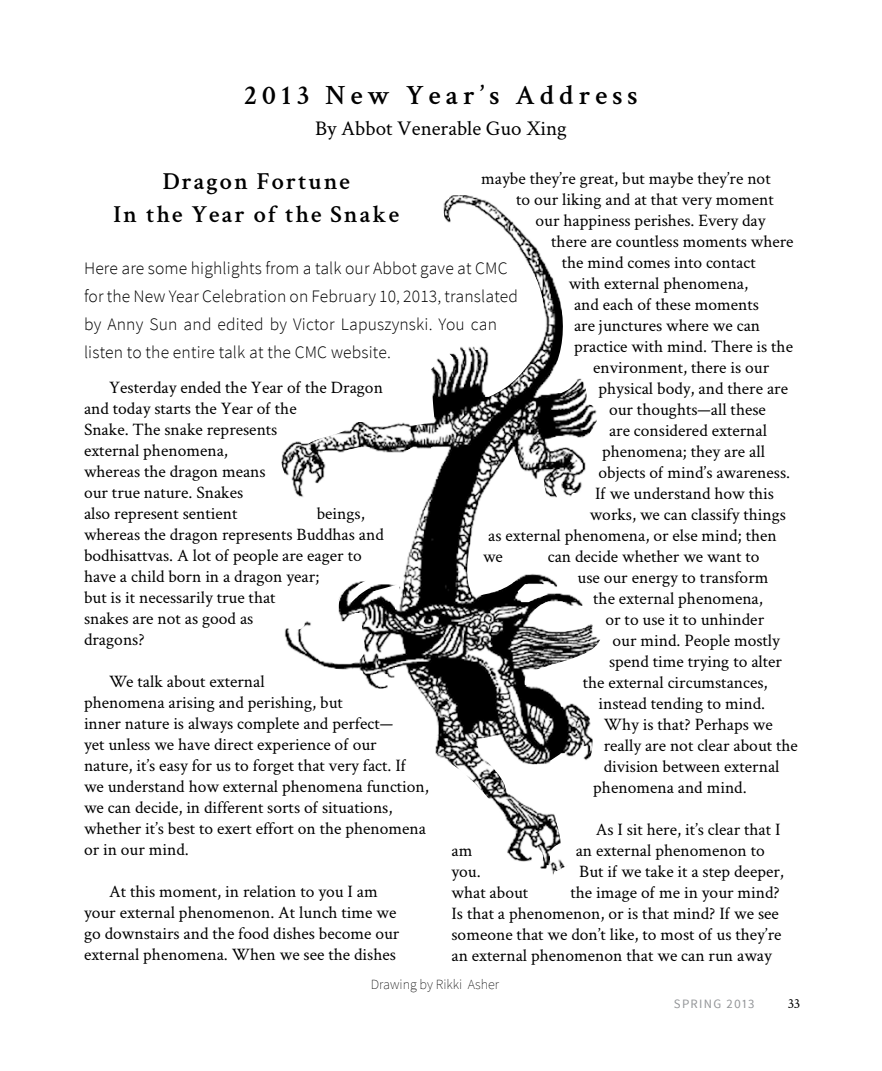
<style>
.page{position:relative;width:882px;height:1071px;background:#fff}
.page>*{position:absolute;margin:0;border:0;box-sizing:border-box;transform-origin:0 0}
.t1{font:600 28px "Crimson";letter-spacing:.18em;color:#000}
.t2{font:600 24.5px/33.2px "Crimson";letter-spacing:.08em;color:#000;text-align:center}
.t3{font:21px "Crimson";color:#000}
.t4{font:17.5px/21px "Crimson";color:#000}
.t5{font:300 17.5px/28px "Source Sans Pro";letter-spacing:.01em;color:#000}
.t6{font:14.17px "Crimson";color:#000}
.t7{font:200 14px "Source Sans Pro";color:#000}
.t8{font:12.78px "Source Sans Pro";letter-spacing:.1em;color:#939598}
</style>
<div class="page">
<img style="left:281px;top:195px;width:319px;height:680px">
<h1 class="t1" style="left:244px;top:75px;width:395px">2013 New Year’s Address</h1>
<p class="t3" style="left:315px;top:114px;width:253px">By Abbot Venerable Guo Xing</p>
<p class="t4" style="left:481px;top:167px;width:291px">maybe they’re great, but maybe they’re not</p>
<p class="t4" style="left:516px;top:188px;width:259px">to our liking and at that very moment</p>
<p class="t4" style="left:536px;top:209px;width:232px">our happiness perishes. Every day</p>
<p class="t4" style="left:551px;top:230px;width:244px">there are countless moments where</p>
<p class="t4" style="left:562px;top:251px;width:196px">the mind comes into contact</p>
<p class="t4" style="left:569px;top:272px;width:181px">with external phenomena,</p>
<p class="t4" style="left:574px;top:293px;width:186px">and each of these moments</p>
<p class="t4" style="left:574px;top:314px;width:188px">are junctures where we can</p>
<p class="t4" style="left:574px;top:335px;width:221px">practice with mind. There is the</p>
<p class="t4" style="left:593px;top:356px;width:178px">environment, there is our</p>
<p class="t4" style="left:598px;top:377px;width:191px">physical body, and there are</p>
<p class="t4" style="left:609px;top:398px;width:158px">our thoughts—all these</p>
<p class="t4" style="left:609px;top:419px;width:160px">are considered external</p>
<p class="t4" style="left:602px;top:440px;width:164px">phenomena; they are all</p>
<p class="t4" style="left:598px;top:461px;width:193px">objects of mind’s awareness.</p>
<p class="t4" style="left:595px;top:482px;width:180px">If we understand how this</p>
<p class="t4" style="left:590px;top:503px;width:198px">works, we can classify things</p>
<p class="t4" style="left:488px;top:524px;width:290px">as external phenomena, or else mind; then</p>
<p class="t4" style="left:483px;top:545px;width:21px">we</p>
<p class="t4" style="left:548px;top:545px;width:213px">can decide whether we want to</p>
<p class="t4" style="left:578px;top:566px;width:192px">use our energy to transform</p>
<p class="t4" style="left:593px;top:587px;width:171px">the external phenomena,</p>
<p class="t4" style="left:606px;top:608px;width:160px">or to use it to unhinder</p>
<p class="t4" style="left:613px;top:629px;width:169px">our mind. People mostly</p>
<p class="t4" style="left:609px;top:650px;width:175px">spend time trying to alter</p>
<p class="t4" style="left:583px;top:671px;width:186px">the external circumstances,</p>
<p class="t4" style="left:598px;top:692px;width:168px">instead tending to mind.</p>
<p class="t4" style="left:604px;top:713px;width:171px">Why is that? Perhaps we</p>
<p class="t4" style="left:604px;top:734px;width:196px">really are not clear about the</p>
<p class="t4" style="left:604px;top:755px;width:177px">division between external</p>
<p class="t4" style="left:593px;top:776px;width:155px">phenomena and mind.</p>
<p class="t4" style="left:596px;top:818px;width:186px">As I sit here, it’s clear that I</p>
<h2 class="t2" style="left:114px;top:163px;width:287px">Dragon Fortune<br>In the Year of the Snake</h2>
<p class="t5" style="left:84px;top:255px;width:435px">Here are some highlights from a talk our Abbot gave at CMC for the New Year Celebration on February 10, 2013, translated by Anny Sun and edited by Victor Lapuszynski. You can listen to the entire talk at the CMC website.</p>
<p class="t4" style="left:84px;top:376px;width:300px;text-indent:25px">Yesterday ended the Year of the Dragon and today starts the Year of the<br>Snake. The snake represents<br>external phenomena,<br>whereas the dragon means<br>our true nature. Snakes<br>also represent sentient</p>
<p class="t4" style="left:84px;top:502px;width:301px;text-indent:233px">beings, whereas the dragon represents Buddhas and bodhisattvas. A lot of people are eager to have a child born in a dragon year;<br>but is it necessarily true that<br>snakes are not as good as<br>dragons?</p>
<p class="t4" style="left:84px;top:670px;width:346px;text-indent:25px">We talk about external<br>phenomena arising and perishing, but<br>inner nature is always complete and perfect—<br>yet unless we have direct experience of our nature, it’s easy for us to forget that very fact. If we understand how external phenomena function, we can decide, in different sorts of situations, whether it’s best to exert effort on the phenomena or in our mind.</p>
<p class="t4" style="left:84px;top:880px;width:317px;text-align:center">At this moment, in relation to you I am<br>your external phenomenon. At lunch time we go downstairs and the food dishes become our external phenomena. When we see the dishes</p>
<p class="t4" style="left:452px;top:839px;width:22px">am</p>
<p class="t4" style="left:576px;top:839px;width:191px">an external phenomenon to</p>
<p class="t4" style="left:452px;top:860px;width:31px">you.</p>
<p class="t4" style="left:579px;top:860px;width:206px">But if we take it a step deeper,</p>
<p class="t4" style="left:452px;top:881px;width:78px">what about</p>
<p class="t4" style="left:452px;top:881px;width:332px;text-indent:119px">the image of me in your mind?<br>Is that a phenomenon, or is that mind? If we see someone that we don’t like, to most of us they’re an external phenomenon that we can run away</p>
<p class="t7" style="left:371px;top:976px;width:130px">Drawing by Rikki Asher</p>
<p class="t8" style="left:674px;top:996px;width:82px">SPRING 2013</p>
<p class="t6" style="left:788px;top:994px;width:13px">33</p>
</div>
